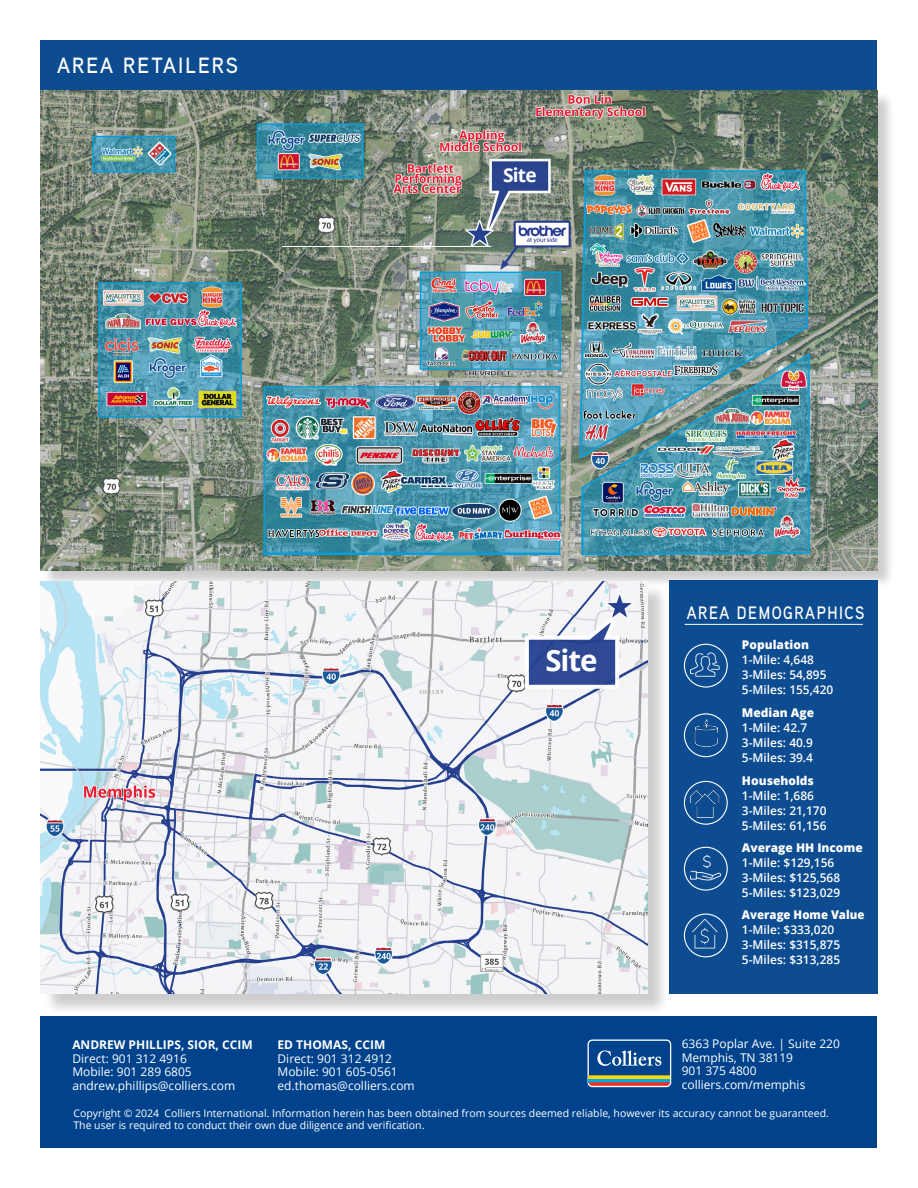
<style>
.page{position:relative;width:918px;height:1188px;background:#fff}
.page>*{position:absolute;margin:0;border:0;box-sizing:border-box;transform-origin:0 0}
.t1{font:700 29.4px "Open Sans";color:#fff}
.t2{font:600 22.05px "Aaux Next";letter-spacing:.1em;color:#fff;scale:.91 1}
.t3{font:700 19.2px "Open Sans";color:#fff}
.t4{font:600 18px "Aaux Next";letter-spacing:.1em;color:#fff;scale:.85 1}
.t5{font:600 12px/15px "Open Sans";color:#fff}
.t6{font:12px/13.5px "Open Sans";color:#fff}
.t7{font:800 12px "Open Sans";color:#fff}
.t8{font:700 12px "Open Sans";color:#fff}
.t9{font:800 12px "Open Sans";color:#fff;scale:.95 1}
.t10{font:10.5px/12px "Open Sans";color:#fff}
</style>
<div class="page">
<div style="left:40px;top:40px;width:838px;height:66px;background:#0d4c91"></div>
<div style="left:42px;top:92px;width:853px;height:496px;background:#000;opacity:.2"></div>
<img style="left:40px;top:91px;width:838px;height:479px">
<hr style="left:282px;top:246px;width:209px;height:1px;background:#fff">
<div style="left:40px;top:1016px;width:838px;height:132px;background:#00438c"></div>
<svg style="left:588px;top:1040px;width:83px;height:47px"></svg>
<hr style="left:589px;top:1079px;width:81px;height:3px;background:#00a8e4">
<svg style="left:589px;top:1075px;width:81px;height:4px"></svg>
<svg style="left:589px;top:1082px;width:81px;height:4px"></svg>
<svg style="left:589px;top:1041px;width:81px;height:34px"></svg>
<div style="left:669px;top:580px;width:209px;height:414px;background:#0d4c91"></div>
<hr style="left:685px;top:624px;width:178px;height:1px;background:#fff">
<div style="left:44px;top:584px;width:625px;height:432px;background:#000;opacity:.2"></div>
<img style="left:41px;top:581px;width:606px;height:412px">
<svg style="left:523px;top:616px;width:98px;height:75px"></svg>
<svg style="left:484px;top:157px;width:68px;height:76px;background:#72819a"></svg>
<img style="left:686px;top:646px;width:41px;height:40px">
<img style="left:694px;top:718px;width:24px;height:29px">
<img style="left:690px;top:787px;width:30px;height:31px">
<div style="left:684px;top:914px;width:44px;height:43px;border:1px solid #fff;border-radius:50%"></div>
<img style="left:684px;top:846px;width:43px;height:43px">
<img style="left:686px;top:914px;width:38px;height:38px">
<div style="left:684px;top:644px;width:44px;height:44px;border:1px solid #fff;border-radius:50%"></div>
<div style="left:684px;top:713px;width:44px;height:44px;border:1px solid #fff;border-radius:50%"></div>
<div style="left:684px;top:781px;width:44px;height:44px;border:1px solid #fff;border-radius:50%"></div>
<div style="left:684px;top:847px;width:44px;height:44px;border:1px solid #fff;border-radius:50%"></div>
<h2 class="t2" style="left:57px;top:51px;width:200px">AREA RETAILERS</h2>
<h3 class="t3" style="left:503px;top:162px;width:35px">Site</h3>
<p class="t8" style="left:72px;top:1036px;width:182px">ANDREW PHILLIPS, SIOR, CCIM</p>
<p class="t6" style="left:72px;top:1051px;width:165px">Direct: 901 312 4916<br>Mobile: 901 289 6805 andrew.phillips@colliers.com</p>
<p class="t8" style="left:278px;top:1036px;width:109px">ED THOMAS, CCIM</p>
<p class="t6" style="left:278px;top:1051px;width:139px">Direct: 901 312 4912<br>Mobile: 901 605-0561 ed.thomas@colliers.com</p>
<h1 class="t1" style="left:546px;top:640px;width:53px">Site</h1>
<h3 class="t4" style="left:687px;top:600px;width:211px">AREA DEMOGRAPHICS</h3>
<p class="t7" style="left:742px;top:636px;width:69px">Population</p>
<p class="t5" style="left:742px;top:652px;width:93px">1-Mile: 4,648<br>3-Miles: 54,895<br>5-Miles: 155,420</p>
<p class="t7" style="left:742px;top:704px;width:74px">Median Age</p>
<p class="t5" style="left:742px;top:720px;width:73px">1-Mile: 42.7<br>3-Miles: 40.9<br>5-Miles: 39.4</p>
<p class="t7" style="left:742px;top:771px;width:73px">Households</p>
<p class="t5" style="left:742px;top:788px;width:86px">1-Mile: 1,686<br>3-Miles: 21,170<br>5-Miles: 61,156</p>
<p class="t7" style="left:742px;top:839px;width:122px">Average HH Income</p>
<p class="t5" style="left:742px;top:855px;width:100px">1-Mile: $129,156<br>3-Miles: $125,568<br>5-Miles: $123,029</p>
<p class="t9" style="left:742px;top:905px;width:130px">Average Home Value</p>
<p class="t5" style="left:742px;top:922px;width:100px">1-Mile: $333,020<br>3-Miles: $315,875<br>5-Miles: $313,285</p>
<p class="t6" style="left:682px;top:1037px;width:160px">6363 Poplar Ave. | Suite 220<br>Memphis, TN 38119<br>901 375 4800 colliers.com/memphis</p>
<p class="t10" style="left:73px;top:1107px;width:757px">Copyright © 2024 Colliers International. Information herein has been obtained from sources deemed reliable, however its accuracy cannot be guaranteed.<br>The user is required to conduct their own due diligence and verification.</p>
</div>
